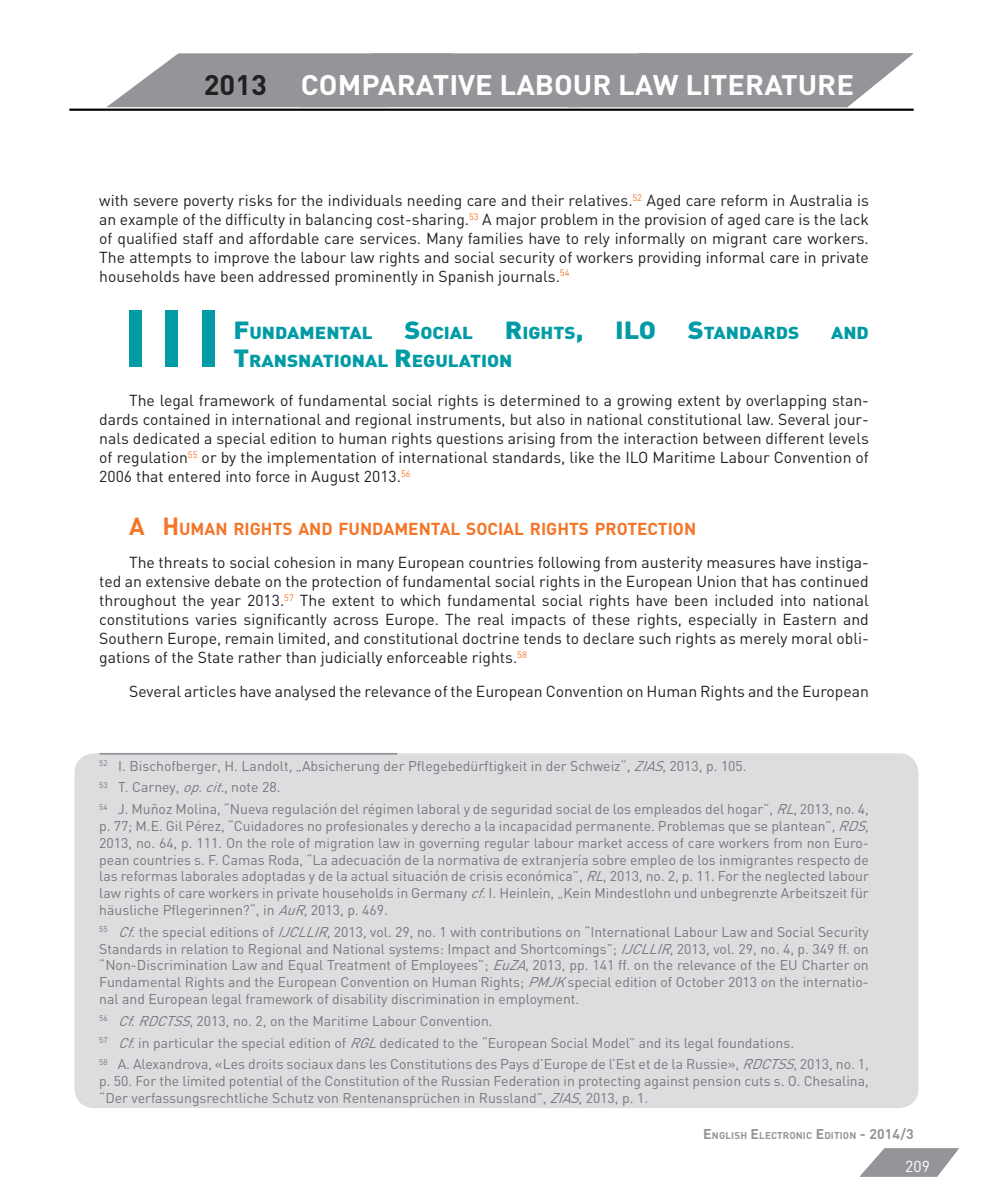
<style>
.page{position:relative;width:993px;height:1191px;background:#fff}
.page>*{position:absolute;margin:0;border:0;box-sizing:border-box;transform-origin:0 0}
.t1{font:900 79.8px "DIN";color:#009ba5;scale:.88 1}
.t2{font:700 28px "DIN";color:#fff;scale:1.04 1}
.t3{font:700 28px "DIN";color:#fff}
.t4{font:900 24.5px "DIN";color:#009ba5;scale:1.1 1}
.t5{font:900 17.15px "DIN";color:#009ba5;scale:1.1 1}
.t6{font:700 17.15px "DIN";color:#f47527}
.t7{font:15.75px/18.9px "DIN";color:#231f20;text-align:justify}
.t8{font:15.75px "DIN";color:#fff}
.t9{font:14px/16.8px "DIN";color:#76787b}
.t10{font:700 9.8px "DIN";letter-spacing:.015em;color:#939598}
.s1{color:#231f20}
.s2{font-size:24.5px}
.s3{font-style:italic}
.s4{font-size:14px}
</style>
<div class="page">
<div style="left:74px;top:753px;width:844px;height:355px;background:#dcdddf;border-radius:20px"></div>
<hr style="left:69px;top:109px;width:844px;height:1px;background:#000">
<svg style="left:860px;top:1148px;width:98px;height:28px"></svg>
<hr style="left:99px;top:753px;width:298px;height:1px;background:#939598">
<svg style="left:107px;top:53px;width:806px;height:54px;background:#9c9ea1"></svg>
<p class="t2" style="left:204px;top:66px;width:185px"><span class="s1">2013</span> COMPARATIVE</p>
<p class="t2" style="left:499px;top:66px;width:18px">LAB</p>
<p class="t2" style="left:554px;top:66px;width:143px">OUR LAW LITERATURE</p>
<p class="t3" style="left:731px;top:67px;width:120px">ESPAGNE</p>
<p class="t7" style="left:99px;top:190px;width:770px">with severe poverty risks for the individuals needing care and their relatives.<sup>52</sup> Aged care reform in Australia is an example of the difficulty in balancing cost-sharing.<sup>53</sup> A major problem in the provision of aged care is the lack of qualified staff and affordable care services. Many families have to rely informally on migrant care workers.<br>The attempts to improve the labour law rights and social security of workers providing informal care in private households have been addressed prominently in Spanish journals.<sup>54</sup></p>
<p class="t1" style="left:124px;top:285px;width:34px">III</p>
<p class="t5" style="left:233px;top:322px;width:128px"><span class="s2">F</span>UNDAMENTAL</p>
<p class="t5" style="left:404px;top:322px;width:64px"><span class="s2">S</span>OCIAL</p>
<p class="t5" style="left:504px;top:322px;width:73px"><span class="s2">R</span>IGHTS<span class="s2">,</span></p>
<p class="t4" style="left:615px;top:314px;width:13px">ILO</p>
<p class="t5" style="left:687px;top:322px;width:103px"><span class="s2">S</span>TANDARDS</p>
<p class="t5" style="left:830px;top:322px;width:36px">AND</p>
<p class="t5" style="left:233px;top:350px;width:255px"><span class="s2">T</span>RANSNATIONAL <span class="s2">R</span>EGULATION</p>
<p class="t7" style="left:99px;top:391px;width:770px;text-indent:30px">The legal framework of fundamental social rights is determined to a growing extent by overlapping stan&shy;dards contained in international and regional instruments, but also in national constitutional law. Several jour&shy;nals dedicated a special edition to human rights questions arising from the interaction between different levels of regulation<sup>55</sup> or by the implementation of international standards, like the ILO Maritime Labour Convention of 2006 that entered into force in August 2013.<sup>56</sup></p>
<p class="t6" style="left:129px;top:517px;width:568px"><span class="s2">A H</span>UMAN RIGHTS AND FUNDAMENTAL SOCIAL RIGHTS PROTECTION</p>
<p class="t7" style="left:99px;top:553px;width:770px;text-indent:30px">The threats to social cohesion in many European countries following from austerity measures have instiga&shy;ted an extensive debate on the protection of fundamental social rights in the European Union that has continued throughout the year 2013.<sup>57</sup> The extent to which fundamental social rights have been included into national constitutions varies significantly across Europe. The real impacts of these rights, especially in Eastern and Southern Europe, remain limited, and constitutional doctrine tends to declare such rights as merely moral obli&shy;gations of the State rather than judicially enforceable rights.<sup>58</sup></p>
<p class="t7" style="left:129px;top:681px;width:741px">Several articles have analysed the relevance of the European Convention on Human Rights and the European</p>
<p class="t9" style="left:99px;top:754px;width:770px;line-height:21.7px"><sup>52</sup> I. Bischofberger, H. Landolt, „Absicherung der Pflegebedürftigkeit in der Schweiz“, <span class="s3">ZIAS</span>, 2013, p. 105.<br><sup>53</sup> T. Carney, <span class="s3">op.cit.</span>, note 28.<br><sup>54</sup> J. M uñoz Molina, “Nueva regulación del régimen laboral y de seguridad social de los empleados del hogar”, <span class="s3">RL</span>, 2013, no. 4,</p>
<p class="t9" style="left:99px;top:817px;width:773px">p. 77; M .E. Gil Pérez, “Cuidadores no profesionales y derecho a la incapacidad permanente. Problemas que se plantean”, <span class="s3">RDS</span>, 2013, no. 64, p. 111. On the role of migration law in governing regular labour market access of care workers from non Euro&shy;pean countries s. F. Camas Roda, “La adecuación de la normativa de extranjería sobre empleo de los inmigrantes respecto de las reformas laborales adoptadas y de la actual situación de crisis económica”, <span class="s3">RL</span>, 2013, no. 2, p. 11. For the neglected labour law rights of care workers in private households in Germany <span class="s3">cf</span>. I. Heinlein, „Kein M indestlohn und unbegrenzte Arbeitszeit für häusliche Pflegerinnen?“, in <span class="s3">AuR</span>, 2013, p. 469.</p>
<p class="t9" style="left:99px;top:923px;width:770px;text-align:justify"><sup>55</sup> <span class="s3">Cf</span>. the special editions of <span class="s3">IJCLLIR</span>, 2013, vol. 29, no. 1 with contributions on “International Labour Law and Social Security Standards in relation to Regional and National systems: Impact and Shortcomings”; <span class="s3">IJCLLIR</span>, 2013, vol. 29, no. 4, p. 349 ff. on “Non-Discrimination Law and Equal Treatment of Employees”; <span class="s3">EuZA</span>, 2013, pp. 141 ff. on the relevance of the EU Charter on Fundamental Rights and the European Convention on Human Rights; <span class="s3">PMJK</span>special edition of October 2013 on the internatio&shy;nal and European legal framework of disability discrimination in employment.</p>
<p class="t9" style="left:99px;top:1009px;width:770px;line-height:21.7px"><sup>56</sup> <span class="s3">Cf.RDCTSS</span>, 2013, no. 2, on the Maritime Labour Convention.<br><sup>57</sup> <span class="s3">Cf.</span>in particular the special edition of <span class="s3">RGL</span>dedicated to the “European Social Model” and its legal foundations.<br><sup>58</sup> A. Alexandrova, «Les droits sociaux dans les Constitutions des Pays d’Europe de l’Est et de la Russie», <span class="s3">RDCTSS</span>, 2013, no. 1,</p>
<p class="t9" style="left:99px;top:1072px;width:770px">p. 50. For the limited potential of the Constitution of the Russian Federation in protecting against pension cuts s. O. Chesalina, “Der verfassungsrechtliche Schutz von Rentenansprüchen in Russland”, <span class="s3">ZIAS</span>, 2013, p. 1.</p>
<p class="t10" style="left:703px;top:1129px;width:212px"><span class="s4">E</span>NGLISH <span class="s4">E</span>LECTRONIC <span class="s4">E</span>DITION <span class="s4">- 2014/3</span></p>
<p class="t8" style="left:904px;top:1156px;width:26px">209</p>
</div>
